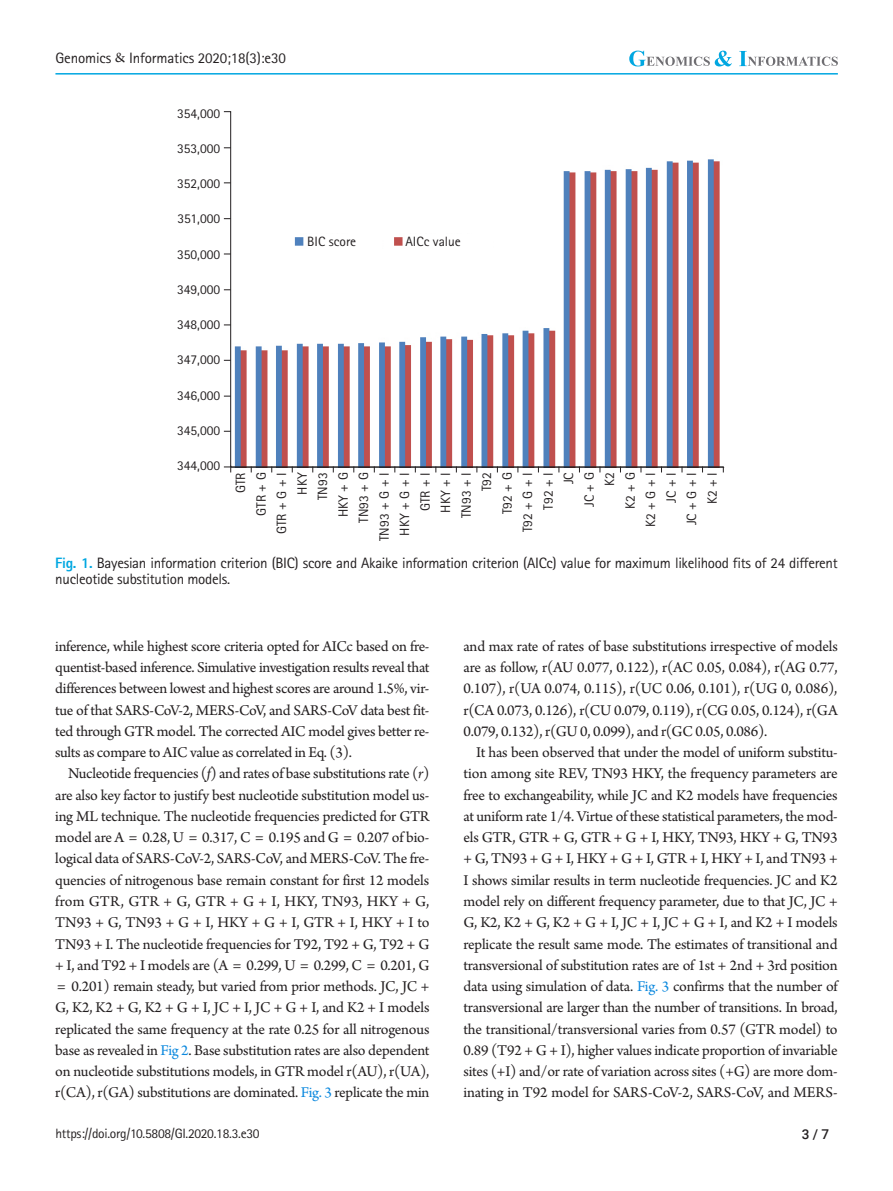
<style>
.page{position:relative;width:893px;height:1191px;background:#fff}
.page>*{position:absolute;margin:0;border:0;box-sizing:border-box;transform-origin:0 0}
.body{font:15.75px/21.3px "Arno Pro";letter-spacing:-.015em;color:#231f20;text-align:justify}
.fig-caption{font:15px/16.5px "Rotis Sans Serif Std";letter-spacing:-.02em;color:#231f20}
.t1{font:13.5px "Rotis Sans Serif Std";color:#231f20}
.t2{font:13.5px "Rotis Sans Serif Std";letter-spacing:-.02em;color:#231f20}
.t3{font:500 13.5px "Roboto";color:#231f20}
.s1{font-family:"Arno Pro"}
.s2{font-weight:800;color:#00a7e1}
.s3{font-style:italic}
.s4{color:#0b88de}
</style>
<div class="page">
<svg style="left:223px;top:111px;width:501px;height:362px"></svg>
<svg style="left:224px;top:465px;width:7px;height:7px"></svg>
<div style="left:307px;top:234px;width:74px;height:16px;background:#fff"></div>
<div style="left:405px;top:234px;width:88px;height:16px;background:#fff"></div>
<div style="left:234px;top:472px;width:15px;height:71px;background:#fff"></div>
<div style="left:255px;top:472px;width:14px;height:71px;background:#fff"></div>
<div style="left:275px;top:472px;width:15px;height:71px;background:#fff"></div>
<div style="left:296px;top:472px;width:14px;height:71px;background:#fff"></div>
<div style="left:316px;top:472px;width:14px;height:71px;background:#fff"></div>
<div style="left:337px;top:472px;width:14px;height:71px;background:#fff"></div>
<div style="left:398px;top:472px;width:14px;height:71px;background:#fff"></div>
<div style="left:419px;top:472px;width:14px;height:71px;background:#fff"></div>
<div style="left:439px;top:472px;width:14px;height:71px;background:#fff"></div>
<div style="left:460px;top:472px;width:14px;height:71px;background:#fff"></div>
<div style="left:480px;top:472px;width:14px;height:71px;background:#fff"></div>
<div style="left:501px;top:472px;width:14px;height:71px;background:#fff"></div>
<div style="left:521px;top:472px;width:14px;height:71px;background:#fff"></div>
<div style="left:542px;top:472px;width:14px;height:71px;background:#fff"></div>
<div style="left:562px;top:472px;width:14px;height:71px;background:#fff"></div>
<div style="left:583px;top:472px;width:14px;height:71px;background:#fff"></div>
<div style="left:603px;top:472px;width:14px;height:71px;background:#fff"></div>
<div style="left:624px;top:472px;width:14px;height:71px;background:#fff"></div>
<div style="left:644px;top:472px;width:14px;height:71px;background:#fff"></div>
<div style="left:665px;top:472px;width:14px;height:71px;background:#fff"></div>
<div style="left:685px;top:472px;width:14px;height:71px;background:#fff"></div>
<div style="left:706px;top:472px;width:14px;height:71px;background:#fff"></div>
<div style="left:357px;top:472px;width:14px;height:71px;background:#fff"></div>
<div style="left:378px;top:472px;width:14px;height:71px;background:#fff"></div>
<hr style="left:55px;top:73px;width:783px;height:2px;background:#00a7e1">
<svg style="left:629px;top:51px;width:209px;height:15px"></svg>
<p class="fig-caption" style="left:55px;top:49px;width:232px">Genomics <span class="s1">&amp;</span> Informatics 2020;18(3):e30</p>
<p class="t1" style="left:177px;top:105px;width:45px">354,000</p>
<p class="t1" style="left:177px;top:140px;width:45px">353,000</p>
<p class="t1" style="left:177px;top:175px;width:45px">352,000</p>
<p class="t1" style="left:177px;top:211px;width:44px">351,000</p>
<p class="t1" style="left:177px;top:246px;width:45px">350,000</p>
<p class="t1" style="left:177px;top:281px;width:45px">349,000</p>
<p class="t1" style="left:177px;top:316px;width:45px">348,000</p>
<p class="t1" style="left:177px;top:352px;width:45px">347,000</p>
<p class="t1" style="left:177px;top:387px;width:45px">346,000</p>
<p class="t1" style="left:177px;top:422px;width:45px">345,000</p>
<p class="t1" style="left:177px;top:457px;width:45px">344,000</p>
<p class="t1" style="left:307px;top:233px;width:50px">BIC score</p>
<p class="t1" style="left:405px;top:233px;width:57px">AICc value</p>
<p class="t1" style="left:233px;top:493px;width:22px;rotate:-90deg">GTR</p>
<p class="t1" style="left:253px;top:516px;width:45px;rotate:-90deg">GTR + G</p>
<p class="t1" style="left:274px;top:534px;width:63px;rotate:-90deg">GTR + G + I</p>
<p class="t1" style="left:294px;top:494px;width:24px;rotate:-90deg">HKY</p>
<p class="t1" style="left:315px;top:500px;width:29px;rotate:-90deg">TN93</p>
<p class="t1" style="left:335px;top:517px;width:46px;rotate:-90deg">HKY + G</p>
<p class="t1" style="left:397px;top:535px;width:64px;rotate:-90deg">HKY + G + I</p>
<p class="t1" style="left:417px;top:511px;width:40px;rotate:-90deg">GTR + I</p>
<p class="t1" style="left:438px;top:513px;width:42px;rotate:-90deg">HKY + I</p>
<p class="t1" style="left:458px;top:518px;width:47px;rotate:-90deg">TN93 + I</p>
<p class="t1" style="left:479px;top:491px;width:20px;rotate:-90deg">T92</p>
<p class="t1" style="left:499px;top:514px;width:43px;rotate:-90deg">T92 + G</p>
<p class="t1" style="left:520px;top:532px;width:61px;rotate:-90deg">T92 + G + I</p>
<p class="t1" style="left:540px;top:510px;width:39px;rotate:-90deg">T92 + I</p>
<p class="t1" style="left:561px;top:484px;width:14px;rotate:-90deg">JC</p>
<p class="t1" style="left:581px;top:507px;width:36px;rotate:-90deg">JC + G</p>
<p class="t1" style="left:602px;top:486px;width:15px;rotate:-90deg">K2</p>
<p class="t1" style="left:622px;top:509px;width:38px;rotate:-90deg">K2 + G</p>
<p class="t1" style="left:643px;top:527px;width:56px;rotate:-90deg">K2 + G + I</p>
<p class="t1" style="left:663px;top:503px;width:32px;rotate:-90deg">JC + I</p>
<p class="t1" style="left:684px;top:525px;width:54px;rotate:-90deg">JC + G + I</p>
<p class="t1" style="left:704px;top:504px;width:33px;rotate:-90deg">K2 + I</p>
<p class="t1" style="left:356px;top:523px;width:52px;rotate:-90deg">TN93 + G</p>
<p class="t1" style="left:376px;top:541px;width:70px;rotate:-90deg">TN93 + G + I</p>
<p class="fig-caption" style="left:55px;top:554px;width:784px"><span class="s2">Fig. 1.</span> Bayesian information criterion (BIC) score and Akaike information criterion (AICc) value for maximum likelihood fits of 24 different nucleotide substitution models.</p>
<p class="body" style="left:55px;top:636px;width:376px">inference, while highest score criteria opted for AICc based on fre&shy;quentist-based inference. Simulative investigation results reveal that differences between lowest and highest scores are around 1.5%, vir&shy;tue of that SARS-CoV-2, MERS-CoV, and SARS-CoV data best fit&shy;ted through GTR model. The corrected AIC model gives better re&shy;sults as compare to AIC value as correlated in Eq. (3).</p>
<p class="body" style="left:55px;top:764px;width:376px;text-indent:13px">Nucleotide frequencies (<span class="s3">f</span>) and rates of base substitutions rate (<span class="s3">r</span>) are also key factor to justify best nucleotide substitution model us&shy;ing ML technique. The nucleotide frequencies predicted for GTR model are A = 0.28, U = 0.317, C = 0.195 and G = 0.207 of bio&shy;logical data of SARS-CoV-2, SARS-CoV, and MERS-CoV. The fre&shy;quencies of nitrogenous base remain constant for first 12 models from GTR, GTR + G, GTR + G + I, HKY, TN93, HKY + G, TN93 + G, TN93 + G + I, HKY + G + I, GTR + I, HKY + I to TN93 + I. The nucleotide frequencies for T92, T92 + G, T92 + G + I, and T92 + I models are (A = 0.299, U = 0.299, C = 0.201, G = 0.201) remain steady, but varied from prior methods. JC, JC + G, K2, K2 + G, K2 + G + I, JC + I, JC + G + I, and K2 + I models replicated the same frequency at the rate 0.25 for all nitrogenous base as revealed in <span class="s4">Fig 2</span>. Base substitution rates are also dependent on nucleotide substitutions models, in GTR model r(AU), r(UA), r(CA), r(GA) substitutions are dominated. <span class="s4">Fig. 3</span> replicate the min</p>
<p class="body" style="left:463px;top:636px;width:376px">and max rate of rates of base substitutions irrespective of models are as follow, r(AU 0.077, 0.122), r(AC 0.05, 0.084), r(AG 0.77, 0.107), r(UA 0.074, 0.115), r(UC 0.06, 0.101), r(UG 0, 0.086), r(CA 0.073, 0.126), r(CU 0.079, 0.119), r(CG 0.05, 0.124), r(GA 0.079, 0.132), r(GU 0, 0.099), and r(GC 0.05, 0.086).</p>
<p class="body" style="left:463px;top:742px;width:376px;text-indent:13px">It has been observed that under the model of uniform substitu&shy;tion among site REV, TN93 HKY, the frequency parameters are free to exchangeability, while JC and K2 models have frequencies at uniform rate 1/4. Virtue of these statistical parameters, the mod&shy;els GTR, GTR + G, GTR + G + I, HKY, TN93, HKY + G, TN93 + G, TN93 + G + I, HKY + G + I, GTR + I, HKY + I, and TN93 + I shows similar results in term nucleotide frequencies. JC and K2 model rely on different frequency parameter, due to that JC, JC + G, K2, K2 + G, K2 + G + I, JC + I, JC + G + I, and K2 + I models replicate the result same mode. The estimates of transitional and transversional of substitution rates are of 1st + 2nd + 3rd position data using simulation of data. <span class="s4">Fig. 3</span> confirms that the number of transversional are larger than the number of transitions. In broad, the transitional/transversional varies from 0.57 (GTR model) to 0.89 (T92 + G + I), higher values indicate proportion of invariable sites (+I) and/or rate of variation across sites (+G) are more dom&shy;inating in T92 model for SARS-CoV-2, SARS-CoV, and MERS-</p>
<p class="t2" style="left:55px;top:1125px;width:206px">https://doi.org/10.5808/GI.2020.18.3.e30</p>
<p class="t3" style="left:802px;top:1124px;width:29px">3 / 7</p>
</div>
